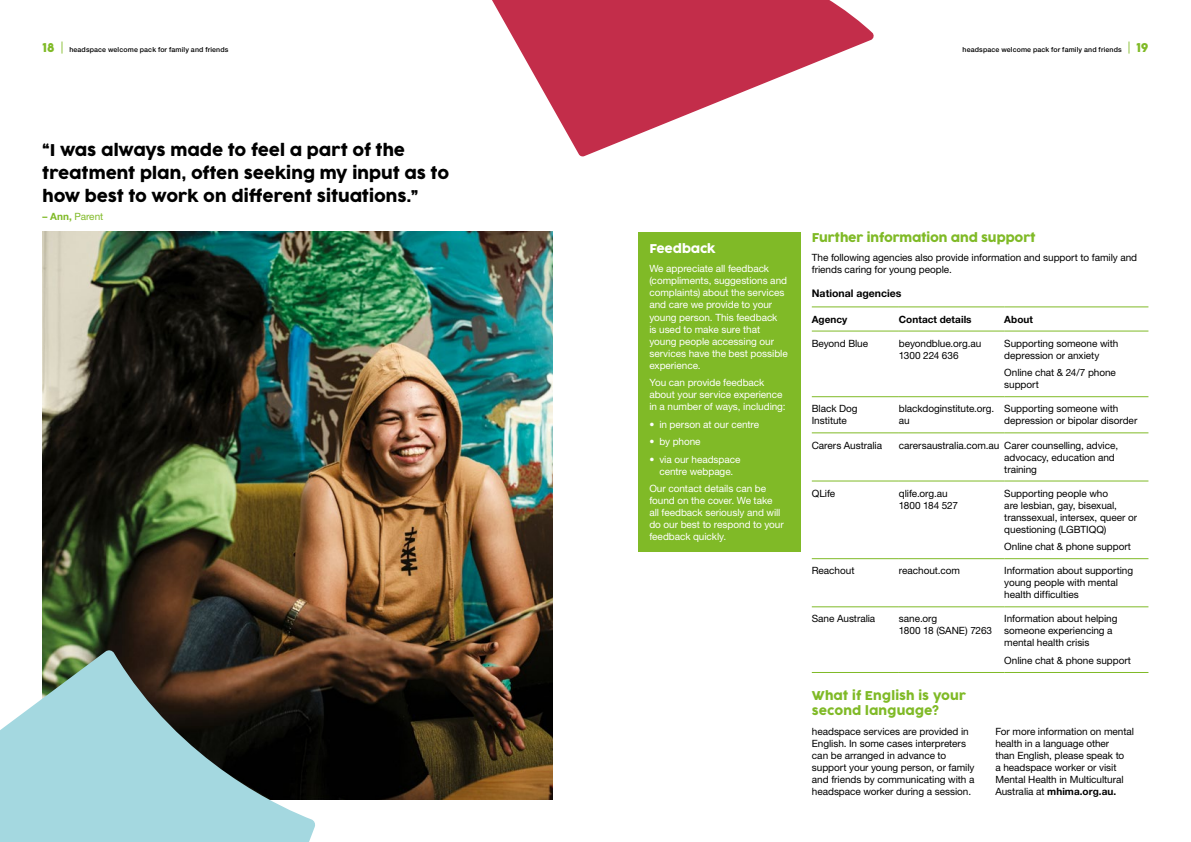
<style>
.page{position:relative;width:1191px;height:842px;background:#fff}
.page>*{position:absolute;margin:0;border:0;box-sizing:border-box;transform-origin:0 0}
.t1{font:16px/23px "Cocogoose Pro";letter-spacing:-.005em;color:#000}
.t2{font:12px/15.5px "Cocogoose Pro";color:#80ba27}
.t3{font:12px "Cocogoose Pro";letter-spacing:-.02em;color:#fff}
.t4{font:700 10.5px "Helvetica Neue LT Std";color:#000}
.t5{font:10px/12px "Helvetica Neue LT Std";letter-spacing:-.005em;color:#000}
.t6{font:10px/12px "Helvetica Neue LT Std";letter-spacing:-.005em;color:#fff}
.t7{font:700 10px "Helvetica Neue LT Std";letter-spacing:.005em;color:#000}
.t8{font:10px "Helvetica Neue LT Std";letter-spacing:-.01em;color:#80ba27}
.t9{font:500 7px "Helvetica Neue LT Std";letter-spacing:.02em;color:#000}
.s1{font-family:"Cocogoose Pro";font-weight:400;font-size:12px;color:#80ba27}
.s2{font-weight:400;font-size:12px;color:#80ba27}
.s3{font-weight:700}
</style>
<div class="page">
<svg style="left:492px;top:0;width:382px;height:157px;fill:#c32d4a"></svg>
<img style="left:43px;top:232px;width:510px;height:567px">
<hr style="left:812px;top:307px;width:87px;height:1px;background:#80ba27">
<hr style="left:899px;top:307px;width:105px;height:1px;background:#80ba27">
<hr style="left:1004px;top:307px;width:144px;height:1px;background:#80ba27">
<hr style="left:812px;top:331px;width:87px;height:1px;background:#80ba27">
<hr style="left:899px;top:331px;width:105px;height:1px;background:#80ba27">
<hr style="left:1004px;top:331px;width:144px;height:1px;background:#80ba27">
<hr style="left:812px;top:396px;width:87px;height:1px;background:#80ba27">
<hr style="left:899px;top:396px;width:105px;height:1px;background:#80ba27">
<hr style="left:1004px;top:396px;width:144px;height:1px;background:#80ba27">
<hr style="left:812px;top:433px;width:87px;height:1px;background:#80ba27">
<hr style="left:899px;top:433px;width:105px;height:1px;background:#80ba27">
<hr style="left:1004px;top:433px;width:144px;height:1px;background:#80ba27">
<hr style="left:812px;top:481px;width:87px;height:1px;background:#80ba27">
<hr style="left:899px;top:481px;width:105px;height:1px;background:#80ba27">
<hr style="left:1004px;top:481px;width:144px;height:1px;background:#80ba27">
<hr style="left:812px;top:558px;width:87px;height:1px;background:#80ba27">
<hr style="left:899px;top:558px;width:105px;height:1px;background:#80ba27">
<hr style="left:1004px;top:558px;width:144px;height:1px;background:#80ba27">
<hr style="left:812px;top:607px;width:87px;height:1px;background:#80ba27">
<hr style="left:899px;top:607px;width:105px;height:1px;background:#80ba27">
<hr style="left:1004px;top:607px;width:144px;height:1px;background:#80ba27">
<hr style="left:812px;top:672px;width:87px;height:1px;background:#80ba27">
<hr style="left:899px;top:672px;width:105px;height:1px;background:#80ba27">
<hr style="left:1004px;top:672px;width:144px;height:1px;background:#80ba27">
<div style="left:638px;top:232px;width:162px;height:319px;background:#80ba27"></div>
<svg style="left:0;top:649px;width:316px;height:193px;background:#7c9696"></svg>
<p class="t9" style="left:43px;top:45px;width:187px"><span class="s1">18</span> <span class="s2">|</span> headspace welcome pack for family and friends</p>
<p class="t9" style="left:962px;top:45px;width:187px">headspace welcome pack for family and friends <span class="s2">|</span> <span class="s1">19</span></p>
<h1 class="t1" style="left:43px;top:139px;width:408px">“I was always made to feel a part of the treatment plan, often seeking my input as to how best to work on different situations.”</h1>
<p class="t8" style="left:43px;top:210px;width:62px"><span class="s3">– Ann,</span> Parent</p>
<p class="t3" style="left:649px;top:240px;width:68px">Feedback</p>
<p class="t6" style="left:649px;top:263px;width:140px">We appreciate all feedback (compliments, suggestions and complaints) about the services and care we provide to your young person. This feedback<br>is used to make sure that young people accessing our services have the best possible experience.</p>
<p class="t6" style="left:649px;top:376px;width:138px">You can provide feedback about your service experience in a number of ways, including:</p>
<p class="t6" style="left:649px;top:418px;width:111px">• in person at our centre</p>
<p class="t6" style="left:649px;top:435px;width:53px">• by phone</p>
<p class="t6" style="left:649px;top:453px;width:93px;text-align:center">• via our headspace centre webpage.</p>
<p class="t6" style="left:649px;top:482px;width:136px">Our contact details can be found on the cover. We take all feedback seriously and will do our best to respond to your feedback quickly.</p>
<p class="t2" style="left:812px;top:230px;width:225px">Further information and support</p>
<p class="t5" style="left:812px;top:251px;width:327px">The following agencies also provide information and support to family and friends caring for young people.</p>
<p class="t4" style="left:812px;top:287px;width:91px">National agencies</p>
<p class="t7" style="left:812px;top:313px;width:37px">Agency</p>
<p class="t7" style="left:899px;top:313px;width:74px">Contact details</p>
<p class="t7" style="left:1004px;top:313px;width:30px">About</p>
<p class="t5" style="left:812px;top:337px;width:58px">Beyond Blue</p>
<p class="t5" style="left:899px;top:337px;width:84px">beyondblue.org.au<br>1300 224 636</p>
<p class="t5" style="left:1004px;top:337px;width:116px">Supporting someone with depression or anxiety</p>
<p class="t5" style="left:1004px;top:366px;width:113px">Online chat &amp; 24/7 phone support</p>
<p class="t5" style="left:812px;top:403px;width:47px">Black Dog<br>Institute</p>
<p class="t5" style="left:899px;top:403px;width:97px">blackdoginstitute.org. au</p>
<p class="t5" style="left:1004px;top:403px;width:134px">Supporting someone with depression or bipolar disorder</p>
<p class="t5" style="left:812px;top:439px;width:72px">Carers Australia</p>
<p class="t5" style="left:1004px;top:439px;width:115px;text-indent:-105px">carersaustralia.com.au Carer counselling, advice, advocacy, education and training</p>
<p class="t5" style="left:812px;top:487px;width:25px">QLife</p>
<p class="t5" style="left:899px;top:487px;width:61px">qlife.org.au<br>1800 184 527</p>
<p class="t5" style="left:1004px;top:487px;width:134px">Supporting people who<br>are lesbian, gay, bisexual, transsexual, intersex, queer or questioning (LGBTIQQ)</p>
<p class="t5" style="left:1004px;top:540px;width:128px">Online chat &amp; phone support</p>
<p class="t5" style="left:812px;top:565px;width:44px">Reachout</p>
<p class="t5" style="left:899px;top:565px;width:63px">reachout.com</p>
<p class="t5" style="left:1004px;top:565px;width:130px">Information about supporting young people with mental health difficulties</p>
<p class="t5" style="left:812px;top:613px;width:65px">Sane Australia</p>
<p class="t5" style="left:899px;top:613px;width:95px">sane.org<br>1800 18 (SANE) 7263</p>
<p class="t5" style="left:1004px;top:613px;width:115px">Information about helping someone experiencing a mental health crisis</p>
<p class="t5" style="left:1004px;top:654px;width:128px">Online chat &amp; phone support</p>
<p class="t2" style="left:812px;top:688px;width:155px">What if English is your second language?</p>
<p class="t5" style="left:812px;top:725px;width:164px">headspace services are provided in English. In some cases interpreters can be arranged in advance to support your young person, or family and friends by communicating with a headspace worker during a session.</p>
<p class="t5" style="left:995px;top:725px;width:140px">For more information on mental health in a language other<br>than English, please speak to<br>a headspace worker or visit<br>Mental Health in Multicultural<br>Australia at <span class="s3">mhima.org.au.</span></p>
</div>
